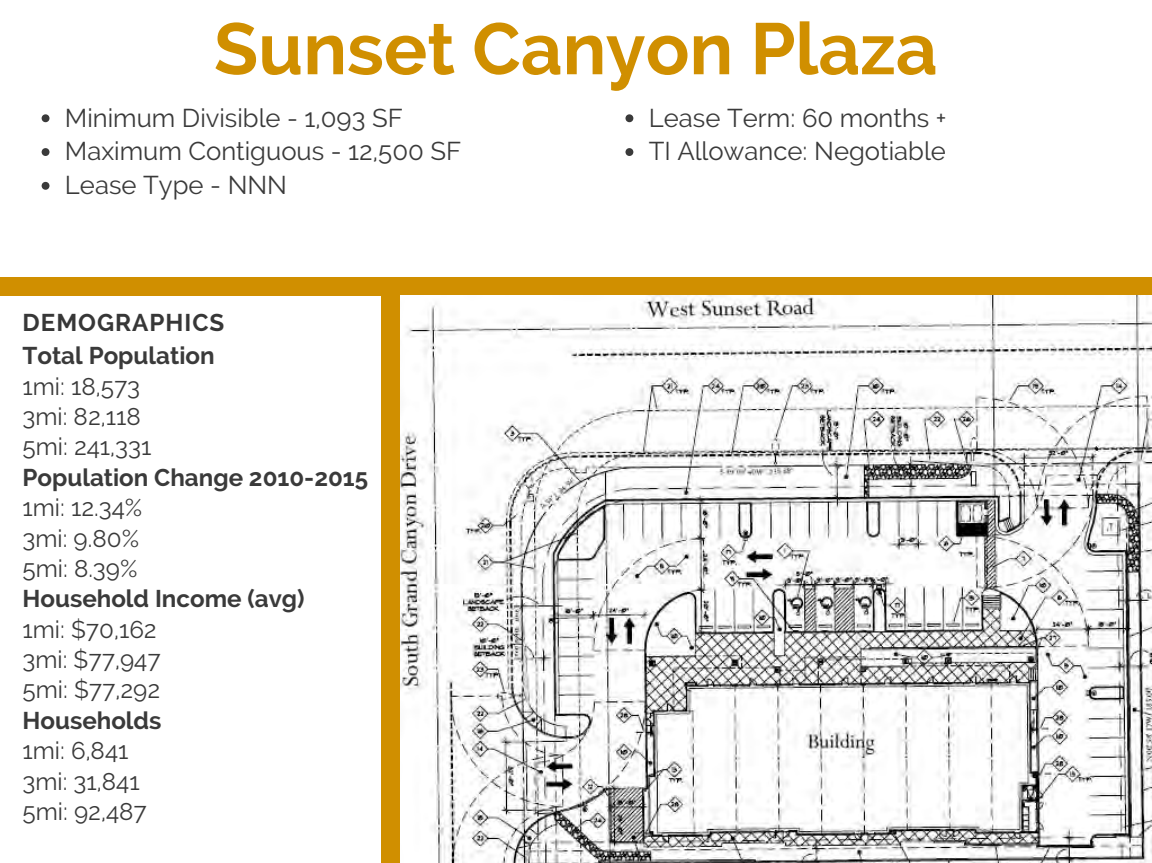
<style>
.page{position:relative;width:1152px;height:863px;background:#fff}
.page>*{position:absolute;margin:0;border:0;box-sizing:border-box;transform-origin:0 0}
.t1{font:700 72.45px "Raleway";color:#d08f00}
.t2{font:25.65px/33.8px "Raleway";color:#3a3a3a}
.t3{font:24.15px/30.3px "Raleway";color:#3a3a3a}
.t4{font:700 24.15px "Raleway";color:#3a3a3a}
.t5{font:700 24.15px "Raleway";letter-spacing:.04em;color:#373737}
</style>
<div class="page">
<div style="left:0;top:277px;width:1152px;height:18px;background:#d08f00"></div>
<img style="left:400px;top:296px;width:752px;height:566px">
<div style="left:381px;top:293px;width:19px;height:569px;background:#d08f00"></div>
<svg style="left:42px;top:114px;width:8px;height:8px"></svg>
<svg style="left:42px;top:148px;width:7px;height:8px"></svg>
<svg style="left:42px;top:182px;width:7px;height:8px"></svg>
<svg style="left:625px;top:114px;width:8px;height:8px"></svg>
<svg style="left:625px;top:148px;width:8px;height:8px"></svg>
<h1 class="t1" style="left:214px;top:6px;width:725px">Sunset Canyon Plaza</h1>
<p class="t2" style="left:65px;top:101px;width:398px">Minimum Divisible - 1,093 SF<br>Maximum Contiguous - 12,500 SF<br>Lease Type - NNN</p>
<p class="t2" style="left:649px;top:101px;width:299px">Lease Term: 60 months +<br>TI Allowance: Negotiable</p>
<p class="t5" style="left:22px;top:308px;width:203px">DEMOGRAPHICS</p>
<p class="t4" style="left:22px;top:341px;width:194px">Total Population</p>
<p class="t3" style="left:22px;top:371px;width:130px">1mi: 18,573<br>3mi: 82,118<br>5mi: 241,331</p>
<p class="t4" style="left:22px;top:463px;width:347px">Population Change 2010-2015</p>
<p class="t3" style="left:22px;top:492px;width:121px">1mi: 12.34%<br>3mi: 9.80%<br>5mi: 8.39%</p>
<p class="t4" style="left:22px;top:584px;width:284px">Household Income (avg)</p>
<p class="t3" style="left:22px;top:614px;width:140px">1mi: $70,162<br>3mi: $77,947<br>5mi: $77,292</p>
<p class="t4" style="left:22px;top:706px;width:141px">Households</p>
<p class="t3" style="left:22px;top:735px;width:126px">1mi: 6,841<br>3mi: 31,841<br>5mi: 92,487</p>
</div>
